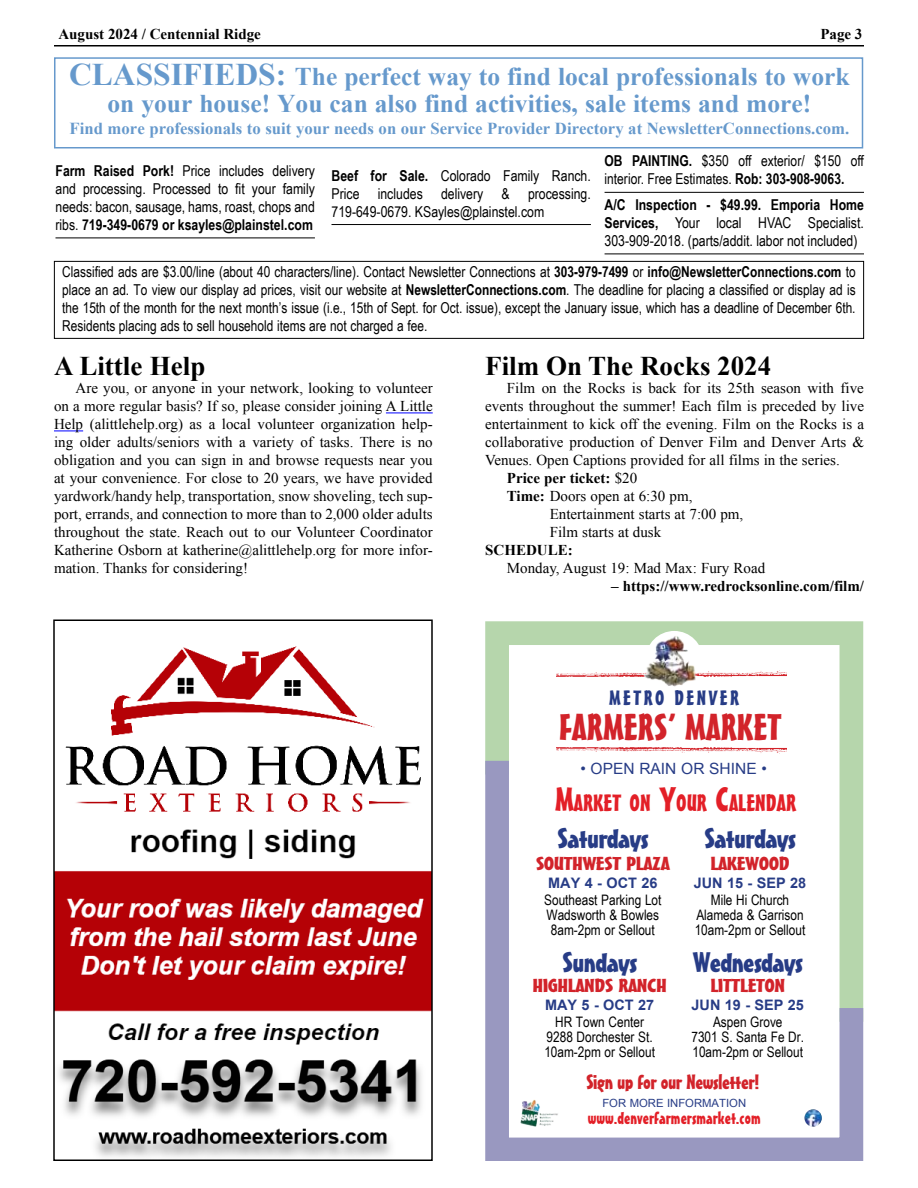
<style>
.page{position:relative;width:918px;height:1188px;background:#fff}
.page>*{position:absolute;margin:0;border:0;box-sizing:border-box;transform-origin:0 0}
.t1{font:36.3px "Mister Earl BT";color:#d2232a;scale:1.2 1}
.t2{font:27.6px "Mister Earl BT";letter-spacing:-.02em;color:#273c86;scale:1.26 1}
.t3{font:700 27px "Times New Roman";color:#000}
.t4{font:700 25.5px/27px "Times New Roman";color:#69c;text-align:center}
.t5{font:22.95px "Mister Earl BT";color:#e31f27;scale:1.19 1}
.t6{font:20.25px "Mister Earl BT";letter-spacing:-.02em;color:#d2232a;scale:1.2 1}
.t7{font:20.25px "Mister Earl BT";letter-spacing:.1em;color:#273c86;scale:1.2 1}
.t8{font:18.3px "Mister Earl BT";letter-spacing:-.02em;color:#d2232a;scale:1.52 1}
.t9{font:17.55px "Mister Earl BT";color:#e31f27;scale:1.1 1}
.t10{font:700 16.65px "Times New Roman";color:#69c}
.t11{font:15.6px "Arial";color:#273c86}
.t12{font:15px/18px "Times New Roman";color:#000;text-align:justify}
.t13{font:15px/18px "Arial Narrow";color:#000;text-align:justify}
.t14{font:700 15px "Times New Roman";color:#000}
.t15{font:14.4px/14.9px "Arial Narrow";color:#000;text-align:center}
.t16{font:700 14.4px "Arial";color:#273c86}
.t17{font:11.25px "Arial";color:#273c86}
.s1{font-size:31.5px}
.s2{font-weight:700}
.s3{font-weight:400}
.s4{font-size:32.85px}
</style>
<div class="page">
<hr style="left:54px;top:45px;width:810px;height:1px;background:#000">
<hr style="left:332px;top:224px;width:259px;height:1px;background:#000">
<div style="left:54px;top:57px;width:809px;height:91px;border:2px solid #69c"></div>
<hr style="left:56px;top:238px;width:259px;height:1px;background:#000">
<hr style="left:605px;top:192px;width:259px;height:1px;background:#000">
<hr style="left:605px;top:254px;width:259px;height:1px;background:#000">
<div style="left:54px;top:261px;width:810px;height:78px;border:1px solid #000"></div>
<img style="left:56px;top:646px;width:374px;height:512px">
<div style="left:53px;top:620px;width:380px;height:541px;border:2px solid #000"></div>
<svg style="left:485px;top:621px;width:378px;height:116px"></svg>
<svg style="left:485px;top:737px;width:378px;height:424px"></svg>
<div style="left:646px;top:631px;width:57px;height:57px;background:#fff;border-radius:50%"></div>
<img style="left:557px;top:670px;width:229px;height:8px">
<img style="left:557px;top:747px;width:229px;height:8px">
<img style="left:642px;top:635px;width:55px;height:53px">
<img style="left:520px;top:1099px;width:39px;height:28px">
<img style="left:804px;top:1109px;width:18px;height:18px;border-radius:9px">
<hr style="left:386px;top:413px;width:47px;height:1px;background:#00f">
<svg style="left:54px;top:431px;width:29px;height:1px"></svg>
<p class="t14" style="left:58px;top:23px;width:204px">August 2024 / Centennial Ridge</p>
<p class="t14" style="left:820px;top:23px;width:44px">Page 3</p>
<h3 class="t4" style="left:69px;top:62px;width:782px"><span class="s1">CLASSIFIEDS:</span> The perfect way to find local professionals to work on your house! You can also find activities, sale items and more!</h3>
<p class="t10" style="left:70px;top:117px;width:781px">Find more professionals to suit your needs on our Service Provider Directory at NewsletterConnections.com.</p>
<p class="t13" style="left:56px;top:161px;width:261px"><span class="s2">Farm Raised Pork!</span> Price includes delivery and processing. Processed to fit your family needs: bacon, sausage, hams, roast, chops and ribs. <span class="s2">719-349-0679 or ksayles@plainstel.com</span></p>
<p class="t13" style="left:605px;top:152px;width:261px"><span class="s2">OB PAINTING.</span> $350 off exterior/ $150 off interior. Free Estimates. <span class="s2">Rob: 303-908-9063.</span></p>
<p class="t13" style="left:332px;top:166px;width:261px"><span class="s2">Beef for Sale.</span> Colorado Family Ranch.<br>Price includes delivery &amp; processing.<br>719-649-0679. KSayles@plainstel.com</p>
<p class="t13" style="left:605px;top:195px;width:261px"><span class="s2">A/C Inspection - $49.99. Emporia Home Services,</span> Your local HVAC Specialist.<br>303-909-2018. (parts/addit. labor not included)</p>
<p class="t13" style="left:62px;top:262px;width:795px">Classified ads are $3.00/line (about 40 characters/line). Contact Newsletter Connections at <span class="s2">303-979-7499</span> or <span class="s2">info@NewsletterConnections.com</span> to place an ad. To view our display ad prices, visit our website at <span class="s2">NewsletterConnections.com</span>. The deadline for placing a classified or display ad is the 15th of the month for the next month’s issue (i.e., 15th of Sept. for Oct. issue), except the January issue, which has a deadline of December 6th.<br>Residents placing ads to sell household items are not charged a fee.</p>
<h3 class="t3" style="left:54px;top:348px;width:153px">A Little Help</h3>
<p class="t12" style="left:54px;top:379px;width:380px;text-indent:22px">Are you, or anyone in your network, looking to volunteer on a more regular basis? If so, please consider joining A Little Help (alittlehelp.org) as a local volunteer organization help&shy;ing older adults/seniors with a variety of tasks. There is no obligation and you can sign in and browse requests near you at your convenience. For close to 20 years, we have provided yardwork/handy help, transportation, snow shoveling, tech sup&shy;port, errands, and connection to more than to 2,000 older adults throughout the state. Reach out to our Volunteer Coordinator Katherine Osborn at katherine@alittlehelp.org for more infor&shy;mation. Thanks for considering!</p>
<h3 class="t3" style="left:485px;top:347px;width:288px">Film On The Rocks 2024</h3>
<p class="t12" style="left:507px;top:378px;width:359px">Film on the Rocks is back for its 25th season with five</p>
<p class="t12" style="left:485px;top:396px;width:380px">events throughout the summer! Each film is preceded by live</p>
<p class="t12" style="left:485px;top:414px;width:380px">entertainment to kick off the evening. Film on the Rocks is a</p>
<p class="t12" style="left:485px;top:432px;width:380px">collaborative production of Denver Film and Denver Arts &amp;</p>
<p class="t12" style="left:485px;top:450px;width:356px">Venues. Open Captions provided for all films in the series.</p>
<p class="t14" style="left:507px;top:467px;width:132px">Price per ticket: <span class="s3">$20</span></p>
<p class="t12" style="left:507px;top:486px;width:187px"><span class="s2">Time:</span> Doors open at 6:30 pm,</p>
<p class="t12" style="left:550px;top:504px;width:195px">Entertainment starts at 7:00 pm,</p>
<p class="t12" style="left:550px;top:522px;width:113px">Film starts at dusk</p>
<p class="t14" style="left:485px;top:539px;width:89px">SCHEDULE:</p>
<p class="t12" style="left:507px;top:558px;width:260px">Monday, August 19: Mad Max: Fury Road</p>
<p class="t14" style="left:611px;top:575px;width:254px">– https://www.redrocksonline.com/film/</p>
<h3 class="t7" style="left:609px;top:686px;width:110px">METRO DENVER</h3>
<h1 class="t1" style="left:559px;top:705px;width:187px">FARMERS’ MARKET</h1>
<p class="t11" style="left:580px;top:758px;width:188px">• OPEN RAIN OR SHINE •</p>
<h3 class="t5" style="left:555px;top:789px;width:204px"><span class="s4">M</span>ARKET ON <span class="s4">Y</span>OUR <span class="s4">C</span>ALENDAR</h3>
<h2 class="t2" style="left:557px;top:822px;width:74px">Saturdays</h2>
<p class="t8" style="left:536px;top:853px;width:90px">SOUTHWEST PLAZA</p>
<p class="t16" style="left:548px;top:873px;width:111px">MAY 4 - OCT 26</p>
<p class="t15" style="left:544px;top:892px;width:119px;text-align:left">Southeast Parking Lot<br>Wadsworth &amp; Bowles<br>8am-2pm or Sellout</p>
<h2 class="t2" style="left:704px;top:821px;width:74px">Saturdays</h2>
<p class="t8" style="left:710px;top:853px;width:54px">LAKEWOOD</p>
<p class="t16" style="left:694px;top:873px;width:114px">JUN 15 - SEP 28</p>
<p class="t15" style="left:695px;top:892px;width:112px">Mile Hi Church<br>Alameda &amp; Garrison<br>10am-2pm or Sellout</p>
<h2 class="t2" style="left:562px;top:946px;width:61px">Sundays</h2>
<p class="t8" style="left:532px;top:975px;width:90px">HIGHLANDS RANCH</p>
<p class="t16" style="left:545px;top:995px;width:111px">MAY 5 - OCT 27</p>
<p class="t15" style="left:544px;top:1014px;width:112px">HR Town Center<br>9288 Dorchester St.<br>10am-2pm or Sellout</p>
<h2 class="t2" style="left:693px;top:946px;width:89px">Wednesdays</h2>
<p class="t8" style="left:710px;top:975px;width:51px">LITTLETON</p>
<p class="t16" style="left:692px;top:995px;width:114px">JUN 19 - SEP 25</p>
<p class="t15" style="left:691px;top:1014px;width:114px">Aspen Grove<br>7301 S. Santa Fe Dr.<br>10am-2pm or Sellout</p>
<p class="t17" style="left:602px;top:1096px;width:145px">FOR MORE INFORMATION</p>
<p class="t9" style="left:588px;top:1107px;width:159px">www.denverfarmersmarket.com</p>
<h3 class="t6" style="left:586px;top:1070px;width:146px">Sign up for our Newsletter!</h3>
</div>
